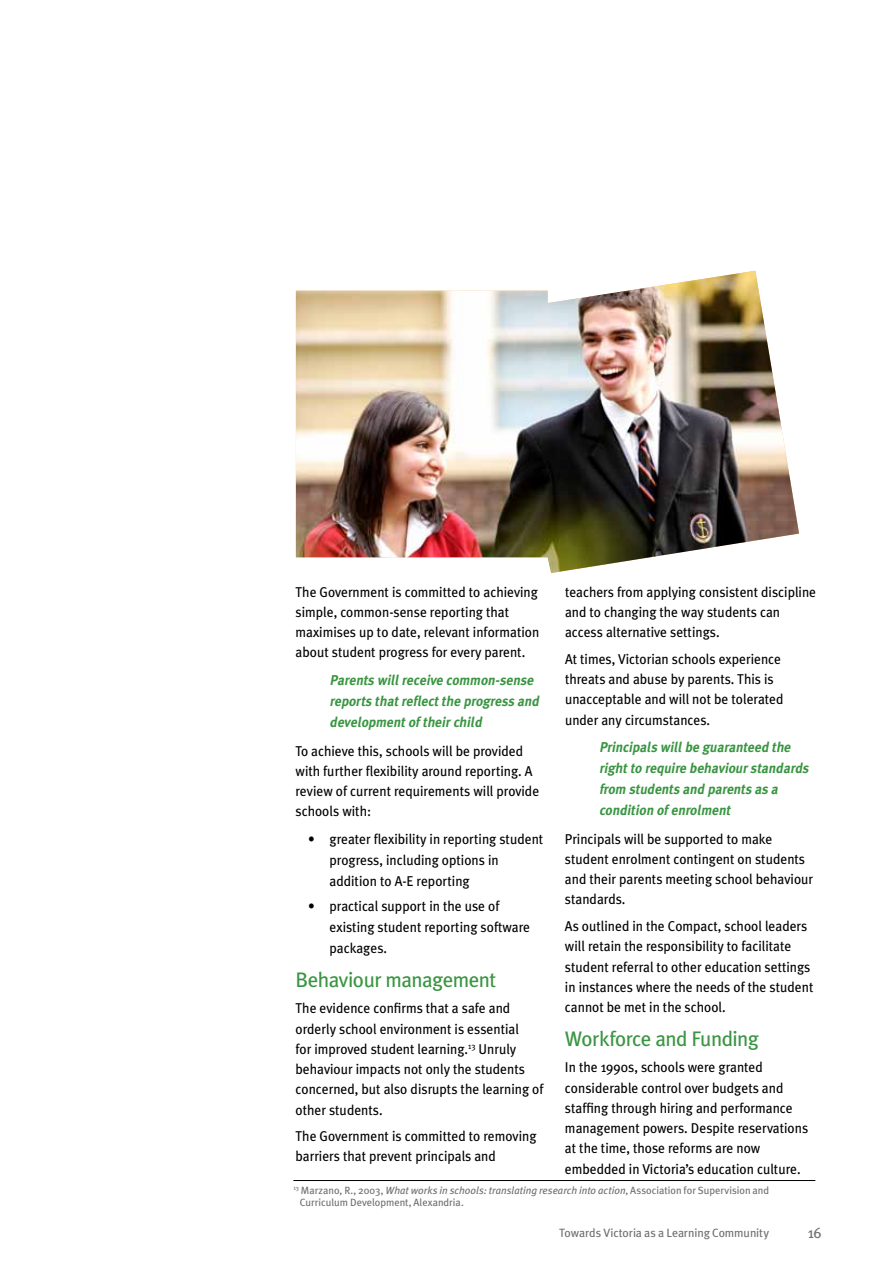
<style>
.page{position:relative;width:893px;height:1263px;background:#fff}
.page>*{position:absolute;margin:0;border:0;box-sizing:border-box;transform-origin:0 0}
.t1{font:21px "Meta Plus";letter-spacing:-.025em;color:#3a9542}
.t2{font:15px "Meta Plus";color:#6d6e71}
.t3{font:14.25px/20.2px "Meta Plus";color:#000;scale:.95 1}
.t4{font:italic 700 14.25px/21px "Meta Plus";color:#3a9542;scale:.95 1}
.t5{font:12px "Meta Plus";letter-spacing:-.01em;color:#6d6e71}
.t6{font:10.5px/12px "Meta Plus";color:#6d6e71}
.s1{font-style:italic}
</style>
<div class="page">
<img style="left:296px;top:271px;width:503px;height:302px">
<hr style="left:293px;top:1180px;width:522px;height:1px;background:#000">
<p class="t3" style="left:296px;top:581px;width:258px">The Government is committed to achieving simple, common-sense reporting that maximises up to date, relevant information about student progress for every parent.</p>
<p class="t4" style="left:330px;top:669px;width:225px">Parents willreceive common-sense reports thatreflectthe progress and developmentof theirchild</p>
<p class="t3" style="left:296px;top:740px;width:258px">To achieve this, schools will be provided with further flexibility around reporting. A review of current requirements will provide schools with:</p>
<p class="t3" style="left:330px;top:828px;width:226px;line-height:21px;text-indent:-21px">• greater flexibility in reporting student progress, including options in addition to A-E reporting</p>
<p class="t3" style="left:330px;top:895px;width:213px;line-height:21px;text-indent:-21px">• practical support in the use of existing student reporting software packages.</p>
<h1 class="t1" style="left:296px;top:967px;width:202px">Behaviour management</h1>
<p class="t3" style="left:296px;top:998px;width:263px">The evidence confirms that a safe and orderly school environment is essential<br>for improved student learning.<sup>13</sup> Unruly behaviour impacts not only the students concerned, but also disrupts the learning of other students.</p>
<p class="t3" style="left:296px;top:1126px;width:255px">The Government is committed to removing barriers that prevent principals and</p>
<p class="t3" style="left:565px;top:581px;width:266px">teachers from applying consistent discipline and to changing the way students can access alternative settings.</p>
<p class="t3" style="left:565px;top:649px;width:232px">At times, Victorian schools experience threats and abuse by parents. This is unacceptable and will not be tolerated under any circumstances.</p>
<p class="t4" style="left:599px;top:736px;width:225px">Principals willbe guaranteed the rightto require behaviourstandards from students and parents as a condition of enrolment</p>
<p class="t3" style="left:565px;top:828px;width:263px">Principals will be supported to make student enrolment contingent on students and their parents meeting school behaviour standards.</p>
<p class="t3" style="left:565px;top:916px;width:263px">As outlined in the Compact, school leaders will retain the responsibility to facilitate student referral to other education settings in instances where the needs of the student cannot be met in the school.</p>
<h1 class="t1" style="left:565px;top:1026px;width:195px">Workforce and Funding</h1>
<p class="t3" style="left:565px;top:1057px;width:258px">In the 1990s, schools were granted considerable control over budgets and staffing through hiring and performance management powers. Despite reservations at the time, those reforms are now embedded in Victoria’s education culture.</p>
<p class="t6" style="left:300px;top:1184px;width:471px;text-indent:-6px"><sup>13</sup> Marzano, R., 2003, <span class="s1">What works in schools: translating research into action</span>, Association for Supervision and<br>Curriculum Development, Alexandria.</p>
<p class="t5" style="left:559px;top:1226px;width:211px">Towards Victoria as a Learning Community</p>
<p class="t2" style="left:808px;top:1224px;width:15px">16</p>
</div>
